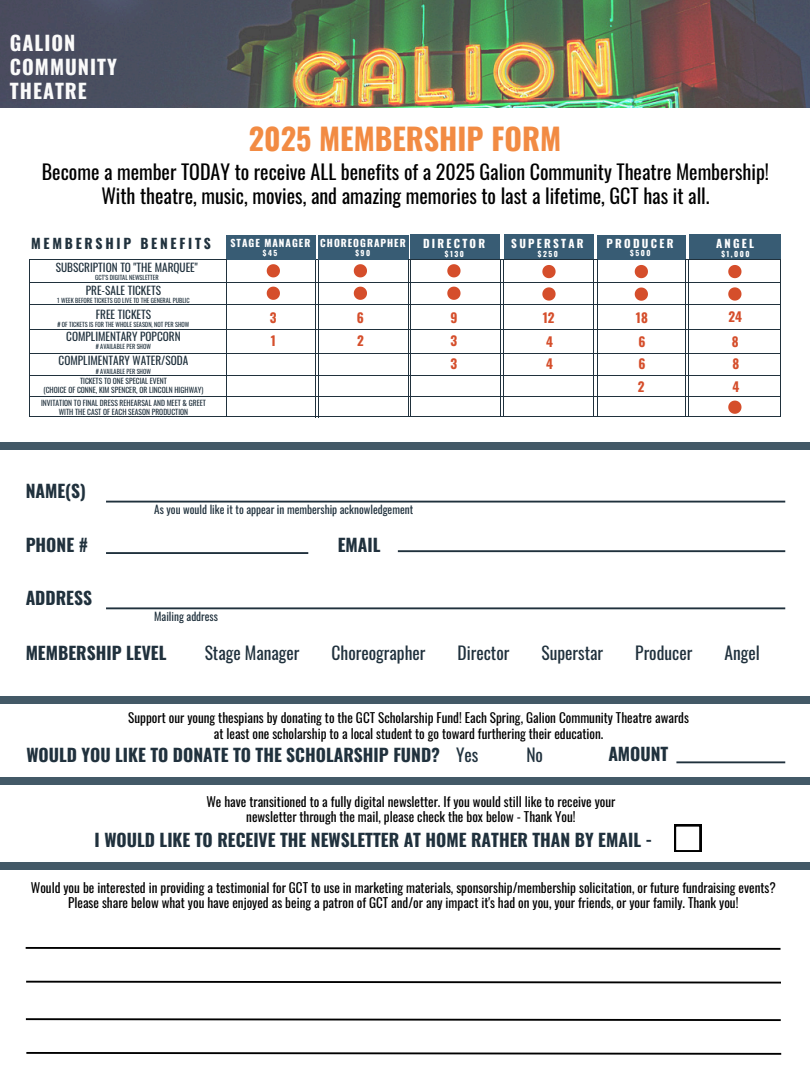
<style>
.page{position:relative;width:810px;height:1080px;background:#fff}
.page>*{position:absolute;margin:0;border:0;box-sizing:border-box;transform-origin:0 0}
.t1{font:700 30px "Oswald";color:#f28b43}
.t2{font:20px/23.9px "Oswald";color:#000;text-align:center}
.t3{font:700 20px/23.9px "Oswald";letter-spacing:.05em;color:#fafafa}
.t4{font:700 17.5px "Oswald";color:#20313d}
.t5{font:17.5px "Oswald";color:#20313d}
.t6{font:700 13.75px "Oswald";letter-spacing:.2em;color:#20313d}
.t7{font:13.12px/15.5px "Oswald";color:#000;text-align:center}
.t8{font:700 13.12px "Oswald";color:#d54e2b}
.t9{font:11.25px "Oswald";color:#20313d}
.t10{font:700 11.25px "Oswald";letter-spacing:.2em;color:#fff}
.t11{font:700 10px "Oswald";letter-spacing:.1em;color:#fff}
.t12{font:7.5px/8.9px "Oswald";color:#20313d;text-align:center}
.t13{font:700 7.5px "Oswald";letter-spacing:.2em;color:#fff}
.t14{font:6.25px "Oswald";color:#20313d}
</style>
<div class="page">
<img style="left:0;top:0;width:810px;height:107px">
<hr style="left:30px;top:259px;width:751px;height:1px;background:#20313d">
<hr style="left:29px;top:260px;width:1px;height:157px;background:#20313d">
<div style="left:689px;top:234px;width:92px;height:25px;background:#385c74"></div>
<div style="left:597px;top:235px;width:88px;height:24px;background:#385c74"></div>
<div style="left:504px;top:234px;width:90px;height:25px;background:#385c74"></div>
<div style="left:318px;top:235px;width:90px;height:25px;background:#385c74"></div>
<div style="left:226px;top:235px;width:90px;height:25px;background:#385c74"></div>
<svg style="left:267px;top:264px;width:13px;height:13px"></svg>
<svg style="left:267px;top:287px;width:13px;height:13px"></svg>
<svg style="left:354px;top:264px;width:13px;height:13px"></svg>
<svg style="left:354px;top:287px;width:13px;height:13px"></svg>
<svg style="left:447px;top:264px;width:13px;height:13px"></svg>
<svg style="left:447px;top:287px;width:13px;height:13px"></svg>
<svg style="left:635px;top:265px;width:13px;height:13px"></svg>
<svg style="left:635px;top:288px;width:13px;height:13px"></svg>
<svg style="left:728px;top:265px;width:13px;height:13px"></svg>
<svg style="left:728px;top:287px;width:13px;height:14px"></svg>
<div style="left:411px;top:234px;width:89px;height:25px;background:#385c74"></div>
<svg style="left:542px;top:265px;width:13px;height:13px"></svg>
<svg style="left:542px;top:287px;width:13px;height:14px"></svg>
<hr style="left:781px;top:260px;width:1px;height:157px;background:#20313d">
<hr style="left:29px;top:282px;width:751px;height:1px;background:#20313d">
<hr style="left:29px;top:304px;width:751px;height:1px;background:#20313d">
<hr style="left:30px;top:330px;width:751px;height:1px;background:#20313d">
<hr style="left:30px;top:353px;width:751px;height:1px;background:#20313d">
<hr style="left:30px;top:376px;width:751px;height:1px;background:#20313d">
<hr style="left:30px;top:396px;width:751px;height:1px;background:#20313d">
<hr style="left:29px;top:416px;width:751px;height:1px;background:#20313d">
<hr style="left:685px;top:260px;width:1px;height:157px;background:#20313d">
<hr style="left:594px;top:260px;width:1px;height:157px;background:#20313d">
<hr style="left:500px;top:259px;width:1px;height:157px;background:#20313d">
<hr style="left:315px;top:260px;width:1px;height:157px;background:#20313d">
<hr style="left:226px;top:260px;width:1px;height:157px;background:#20313d">
<hr style="left:318px;top:260px;width:1px;height:157px;background:#20313d">
<hr style="left:503px;top:259px;width:1px;height:157px;background:#20313d">
<hr style="left:597px;top:260px;width:1px;height:157px;background:#20313d">
<hr style="left:689px;top:260px;width:1px;height:157px;background:#20313d">
<hr style="left:408px;top:259px;width:1px;height:157px;background:#20313d">
<hr style="left:411px;top:259px;width:1px;height:157px;background:#20313d">
<hr style="left:106px;top:501px;width:679px;height:2px;background:#20313d">
<hr style="left:106px;top:552px;width:202px;height:2px;background:#20313d">
<hr style="left:398px;top:550px;width:387px;height:2px;background:#20313d">
<hr style="left:106px;top:607px;width:679px;height:2px;background:#20313d">
<hr style="left:676px;top:761px;width:109px;height:2px;background:#20313d">
<svg style="left:728px;top:401px;width:13px;height:13px"></svg>
<div style="left:0;top:442px;width:810px;height:8px;background:#435967"></div>
<div style="left:0;top:696px;width:810px;height:7px;background:#435967"></div>
<div style="left:0;top:862px;width:810px;height:8px;background:#435967"></div>
<svg style="left:25px;top:947px;width:756px;height:3px;background:#5f5f5f"></svg>
<svg style="left:26px;top:980px;width:755px;height:4px"></svg>
<svg style="left:25px;top:1018px;width:756px;height:3px;background:#5f5f5f"></svg>
<svg style="left:26px;top:1052px;width:756px;height:3px;background:#5f5f5f"></svg>
<svg style="left:674px;top:825px;width:27px;height:27px"></svg>
<div style="left:0;top:777px;width:810px;height:8px;background:#435967"></div>
<p class="t3" style="left:10px;top:30px;width:108px">GALION<br>COMMUNITY<br>THEATRE</p>
<p class="t1" style="left:249px;top:116px;width:314px">2025 MEMBERSHIP FORM</p>
<p class="t2" style="left:42px;top:159px;width:729px">Become a member TODAY to receive ALL benefits of a 2025 Galion Community Theatre Membership!<br>With theatre, music, movies, and amazing memories to last a lifetime, GCT has it all.</p>
<p class="t6" style="left:31px;top:232px;width:181px">MEMBERSHIP BENEFITS</p>
<p class="t9" style="left:56px;top:259px;width:144px">SUBSCRIPTION TO "THE MARQUEE"</p>
<p class="t14" style="left:57px;top:295px;width:134px">1 WEEK BEFORE TICKETS GO LIVE TO THE GENERAL PUBLIC</p>
<p class="t14" style="left:95px;top:273px;width:65px">GCT’S DIGITAL NEWSLETTER</p>
<p class="t9" style="left:86px;top:282px;width:77px">PRE-SALE TICKETS</p>
<p class="t9" style="left:96px;top:306px;width:57px">FREE TICKETS</p>
<p class="t14" style="left:57px;top:320px;width:134px"># OF TICKETS IS FOR THE WHOLE SEASON, NOT PER SHOW</p>
<p class="t14" style="left:96px;top:342px;width:57px"># AVAILABLE PER SHOW</p>
<p class="t9" style="left:59px;top:352px;width:131px">COMPLIMENTARY WATER/SODA</p>
<p class="t14" style="left:96px;top:366px;width:57px"># AVAILABLE PER SHOW</p>
<p class="t12" style="left:80px;top:376px;width:88px">TICKETS TO ONE SPECIAL EVENT</p>
<p class="t12" style="left:44px;top:385px;width:161px">(CHOICE OF CONNE, KIM SPENCER, OR LINCOLN HIGHWAY)</p>
<p class="t12" style="left:41px;top:398px;width:166px">INVITATION TO FINAL DRESS REHEARSAL AND MEET &amp; GREET<br>WITH THE CAST OF EACH SEASON PRODUCTION</p>
<h2 class="t9" style="left:66px;top:328px;width:116px">COMPLIMENTARY POPCORN</h2>
<p class="t11" style="left:230px;top:235px;width:81px">STAGE MANAGER</p>
<p class="t13" style="left:263px;top:247px;width:16px">$45</p>
<p class="t11" style="left:320px;top:235px;width:87px">CHOREOGRAPHER</p>
<p class="t13" style="left:355px;top:247px;width:16px">$90</p>
<p class="t10" style="left:423px;top:234px;width:64px">DIRECTOR</p>
<p class="t13" style="left:445px;top:248px;width:21px">$130</p>
<p class="t8" style="left:270px;top:307px;width:8px">3</p>
<p class="t8" style="left:271px;top:330px;width:7px">1</p>
<p class="t8" style="left:357px;top:307px;width:9px">6</p>
<p class="t8" style="left:357px;top:331px;width:8px">2</p>
<p class="t8" style="left:450px;top:308px;width:9px">9</p>
<p class="t8" style="left:450px;top:330px;width:8px">3</p>
<p class="t8" style="left:451px;top:354px;width:8px">3</p>
<p class="t10" style="left:511px;top:234px;width:74px">SUPERSTAR</p>
<p class="t13" style="left:538px;top:248px;width:21px">$250</p>
<p class="t8" style="left:543px;top:307px;width:13px">12</p>
<p class="t8" style="left:546px;top:331px;width:8px">4</p>
<p class="t8" style="left:546px;top:354px;width:8px">4</p>
<p class="t10" style="left:607px;top:234px;width:68px">PRODUCER</p>
<p class="t13" style="left:630px;top:247px;width:22px">$500</p>
<h6 class="t10" style="left:716px;top:234px;width:40px">ANGEL</h6>
<p class="t13" style="left:721px;top:248px;width:30px">$1,000</p>
<p class="t8" style="left:729px;top:306px;width:15px">24</p>
<p class="t8" style="left:636px;top:308px;width:13px">18</p>
<p class="t8" style="left:638px;top:331px;width:9px">6</p>
<p class="t8" style="left:638px;top:354px;width:9px">6</p>
<p class="t8" style="left:638px;top:376px;width:8px">2</p>
<p class="t8" style="left:732px;top:376px;width:8px">4</p>
<p class="t8" style="left:732px;top:331px;width:8px">8</p>
<p class="t8" style="left:732px;top:354px;width:8px">8</p>
<p class="t4" style="left:26px;top:477px;width:62px">NAME(S)</p>
<p class="t9" style="left:154px;top:501px;width:260px">As you would like it to appear in membership acknowledgement</p>
<h1 class="t4" style="left:26px;top:531px;width:64px">PHONE #</h1>
<h3 class="t4" style="left:338px;top:531px;width:44px">EMAIL</h3>
<p class="t4" style="left:26px;top:584px;width:68px">ADDRESS</p>
<p class="t9" style="left:154px;top:608px;width:65px">Mailing address</p>
<p class="t4" style="left:26px;top:640px;width:142px">MEMBERSHIP LEVEL</p>
<p class="t5" style="left:205px;top:640px;width:96px">Stage Manager</p>
<p class="t5" style="left:332px;top:640px;width:95px">Choreographer</p>
<p class="t5" style="left:458px;top:640px;width:53px">Director</p>
<p class="t5" style="left:541px;top:640px;width:63px">Superstar</p>
<p class="t5" style="left:635px;top:640px;width:59px">Producer</p>
<p class="t5" style="left:724px;top:640px;width:37px">Angel</p>
<p class="t7" style="left:128px;top:709px;width:562px">Support our young thespians by donating to the GCT Scholarship Fund! Each Spring, Galion Community Theatre awards at least one scholarship to a local student to go toward furthering their education.</p>
<p class="t4" style="left:26px;top:741px;width:415px">WOULD YOU LIKE TO DONATE TO THE SCHOLARSHIP FUND?</p>
<p class="t5" style="left:456px;top:741px;width:24px">Yes</p>
<p class="t5" style="left:526px;top:741px;width:18px">No</p>
<p class="t4" style="left:608px;top:740px;width:62px">AMOUNT</p>
<p class="t7" style="left:206px;top:793px;width:411px">We have transitioned to a fully digital newsletter. If you would still like to receive your</p>
<h4 class="t7" style="left:246px;top:809px;width:331px">newsletter through the mail, please check the box below - Thank You!</h4>
<h4 class="t4" style="left:95px;top:826px;width:559px">I WOULD LIKE TO RECEIVE THE NEWSLETTER AT HOME RATHER THAN BY EMAIL -</h4>
<p class="t7" style="left:31px;top:879px;width:747px">Would you be interested in providing a testimonial for GCT to use in marketing materials, sponsorship/membership solicitation, or future fundraising events?<br>Please share below what you have enjoyed as being a patron of GCT and/or any impact it's had on you, your friends, or your family. Thank you!</p>
</div>
